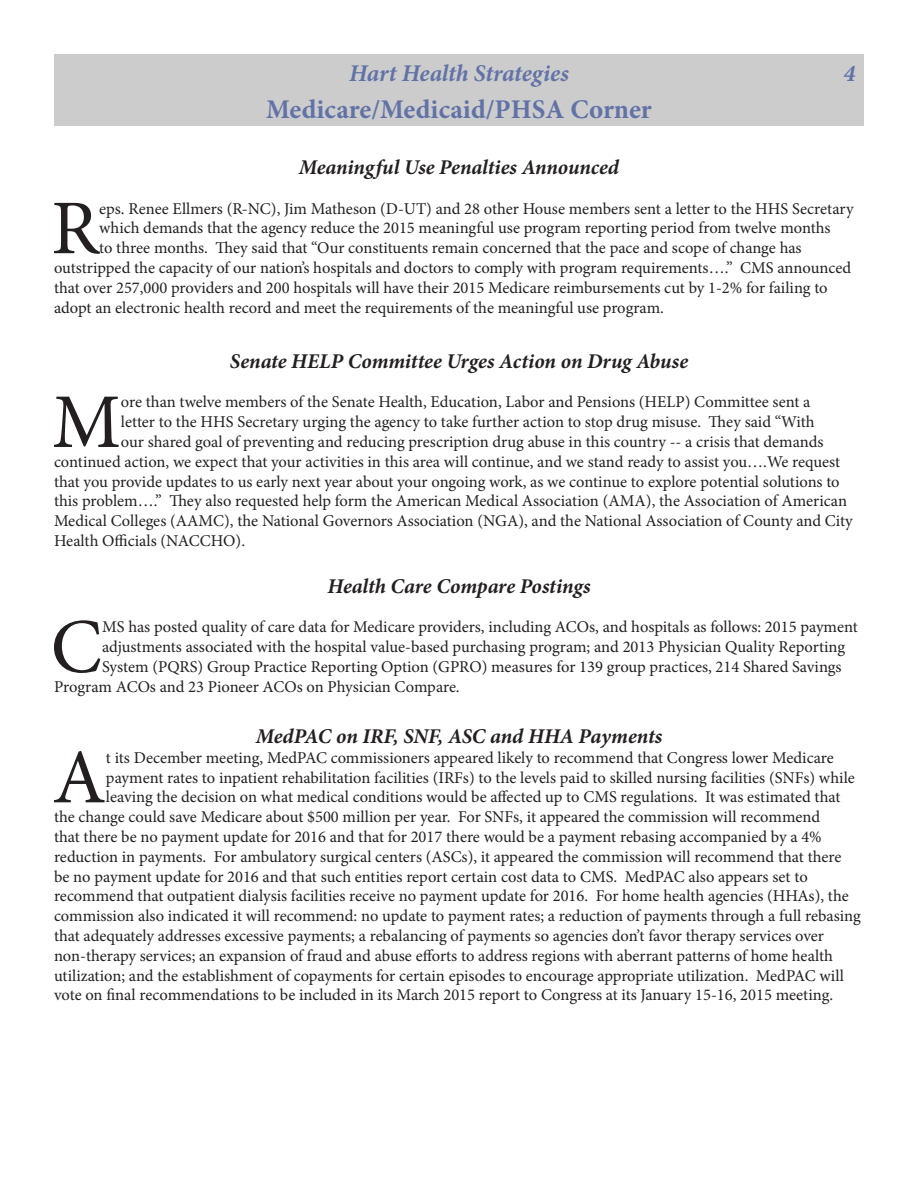
<style>
.page{position:relative;width:918px;height:1188px;background:#fff}
.page>*{position:absolute;margin:0;border:0;box-sizing:border-box;transform-origin:0 0}
.Paragraph_Style_1{font:77.4px "Minion Pro";color:#231f20}
.t1{font:700 27px "Minion Pro";color:#6172a6}
.t2{font:italic 700 24px "Minion Pro";letter-spacing:-.005em;color:#6172a6}
.t3{font:italic 700 21px "Minion Pro";letter-spacing:-.005em;color:#231f20}
.Paragraph_Style_1-2{font:16.5px "Minion Pro";color:#231f20}
</style>
<div class="page">
<div style="left:54px;top:54px;width:810px;height:36px;background:#ccc"></div>
<div style="left:54px;top:90px;width:810px;height:36px;background:#ccc"></div>
<p class="t2" style="left:349px;top:56px;width:221px">Hart Health Strategies</p>
<p class="t2" style="left:844px;top:56px;width:13px">4</p>
<p class="t1" style="left:266px;top:90px;width:387px">Medicare/Medicaid/PHSA Corner</p>
<p class="t3" style="left:299px;top:152px;width:322px">Meaningful Use Penalties Announced</p>
<p class="Paragraph_Style_1" style="left:51px;top:177px;width:50px">R</p>
<p class="Paragraph_Style_1-2" style="left:99px;top:197px;width:756px">eps. Renee Ellmers (R-NC), Jim Matheson (D-UT) and 28 other House members sent a letter to the HHS Secretary</p>
<p class="Paragraph_Style_1-2" style="left:99px;top:217px;width:733px">which demands that the agency reduce the 2015 meaningful use program reporting period from twelve months</p>
<p class="Paragraph_Style_1-2" style="left:99px;top:237px;width:704px">to three months. They said that “Our constituents remain concerned that the pace and scope of change has</p>
<p class="Paragraph_Style_1-2" style="left:54px;top:257px;width:799px">outstripped the capacity of our nation’s hospitals and doctors to comply with program requirements….” CMS announced</p>
<p class="Paragraph_Style_1-2" style="left:54px;top:276px;width:775px">that over 257,000 providers and 200 hospitals will have their 2015 Medicare reimbursements cut by 1-2% for failing to</p>
<p class="Paragraph_Style_1-2" style="left:54px;top:296px;width:612px">adopt an electronic health record and meet the requirements of the meaningful use program.</p>
<p class="t3" style="left:230px;top:346px;width:460px">Senate HELP Committee Urges Action on Drug Abuse</p>
<p class="Paragraph_Style_1" style="left:52px;top:370px;width:70px">M</p>
<p class="Paragraph_Style_1-2" style="left:121px;top:391px;width:691px">ore than twelve members of the Senate Health, Education, Labor and Pensions (HELP) Committee sent a</p>
<p class="Paragraph_Style_1-2" style="left:121px;top:411px;width:695px">letter to the HHS Secretary urging the agency to take further action to stop drug misuse. They said “With</p>
<p class="Paragraph_Style_1-2" style="left:121px;top:431px;width:704px">our shared goal of preventing and reducing prescription drug abuse in this country -- a crisis that demands</p>
<p class="Paragraph_Style_1-2" style="left:54px;top:450px;width:788px">continued action, we expect that your activities in this area will continue, and we stand ready to assist you….We request</p>
<p class="Paragraph_Style_1-2" style="left:54px;top:470px;width:787px">that you provide updates to us early next year about your ongoing work, as we continue to explore potential solutions to</p>
<p class="Paragraph_Style_1-2" style="left:54px;top:490px;width:795px">this problem….” They also requested help form the American Medical Association (AMA), the Association of American</p>
<p class="Paragraph_Style_1-2" style="left:54px;top:510px;width:800px">Medical Colleges (AAMC), the National Governors Association (NGA), and the National Association of County and City</p>
<p class="Paragraph_Style_1-2" style="left:54px;top:530px;width:193px">Health Officials (NACCHO).</p>
<p class="t3" style="left:328px;top:571px;width:264px">Health Care Compare Postings</p>
<p class="Paragraph_Style_1" style="left:51px;top:595px;width:53px">C</p>
<p class="Paragraph_Style_1-2" style="left:102px;top:616px;width:757px">MS has posted quality of care data for Medicare providers, including ACOs, and hospitals as follows: 2015 payment</p>
<p class="Paragraph_Style_1-2" style="left:102px;top:636px;width:745px">adjustments associated with the hospital value-based purchasing program; and 2013 Physician Quality Reporting</p>
<p class="Paragraph_Style_1-2" style="left:102px;top:656px;width:741px">System (PQRS) Group Practice Reporting Option (GPRO) measures for 139 group practices, 214 Shared Savings</p>
<p class="Paragraph_Style_1-2" style="left:54px;top:675px;width:407px">Program ACOs and 23 Pioneer ACOs on Physician Compare.</p>
<p class="t3" style="left:256px;top:721px;width:408px">MedPAC on IRF, SNF, ASC and HHA Payments</p>
<p class="Paragraph_Style_1" style="left:52px;top:726px;width:55px">A</p>
<p class="Paragraph_Style_1-2" style="left:106px;top:746px;width:729px">t its December meeting, MedPAC commissioners appeared likely to recommend that Congress lower Medicare</p>
<p class="Paragraph_Style_1-2" style="left:106px;top:766px;width:750px">payment rates to inpatient rehabilitation facilities (IRFs) to the levels paid to skilled nursing facilities (SNFs) while</p>
<p class="Paragraph_Style_1-2" style="left:106px;top:786px;width:736px">leaving the decision on what medical conditions would be affected up to CMS regulations. It was estimated that</p>
<p class="Paragraph_Style_1-2" style="left:54px;top:806px;width:768px">the change could save Medicare about $500 million per year. For SNFs, it appeared the commission will recommend</p>
<p class="Paragraph_Style_1-2" style="left:54px;top:826px;width:769px">that there be no payment update for 2016 and that for 2017 there would be a payment rebasing accompanied by a 4%</p>
<p class="Paragraph_Style_1-2" style="left:54px;top:845px;width:789px">reduction in payments. For ambulatory surgical centers (ASCs), it appeared the commission will recommend that there</p>
<p class="Paragraph_Style_1-2" style="left:54px;top:865px;width:755px">be no payment update for 2016 and that such entities report certain cost data to CMS. MedPAC also appears set to</p>
<p class="Paragraph_Style_1-2" style="left:54px;top:885px;width:796px">recommend that outpatient dialysis facilities receive no payment update for 2016. For home health agencies (HHAs), the</p>
<p class="Paragraph_Style_1-2" style="left:54px;top:905px;width:808px">commission also indicated it will recommend: no update to payment rates; a reduction of payments through a full rebasing</p>
<p class="Paragraph_Style_1-2" style="left:54px;top:925px;width:771px">that adequately addresses excessive payments; a rebalancing of payments so agencies don’t favor therapy services over</p>
<p class="Paragraph_Style_1-2" style="left:54px;top:944px;width:780px">non-therapy services; an expansion of fraud and abuse efforts to address regions with aberrant patterns of home health</p>
<p class="Paragraph_Style_1-2" style="left:54px;top:964px;width:791px">utilization; and the establishment of copayments for certain episodes to encourage appropriate utilization. MedPAC will</p>
<p class="Paragraph_Style_1-2" style="left:54px;top:984px;width:781px">vote on final recommendations to be included in its March 2015 report to Congress at its January 15-16, 2015 meeting.</p>
</div>
